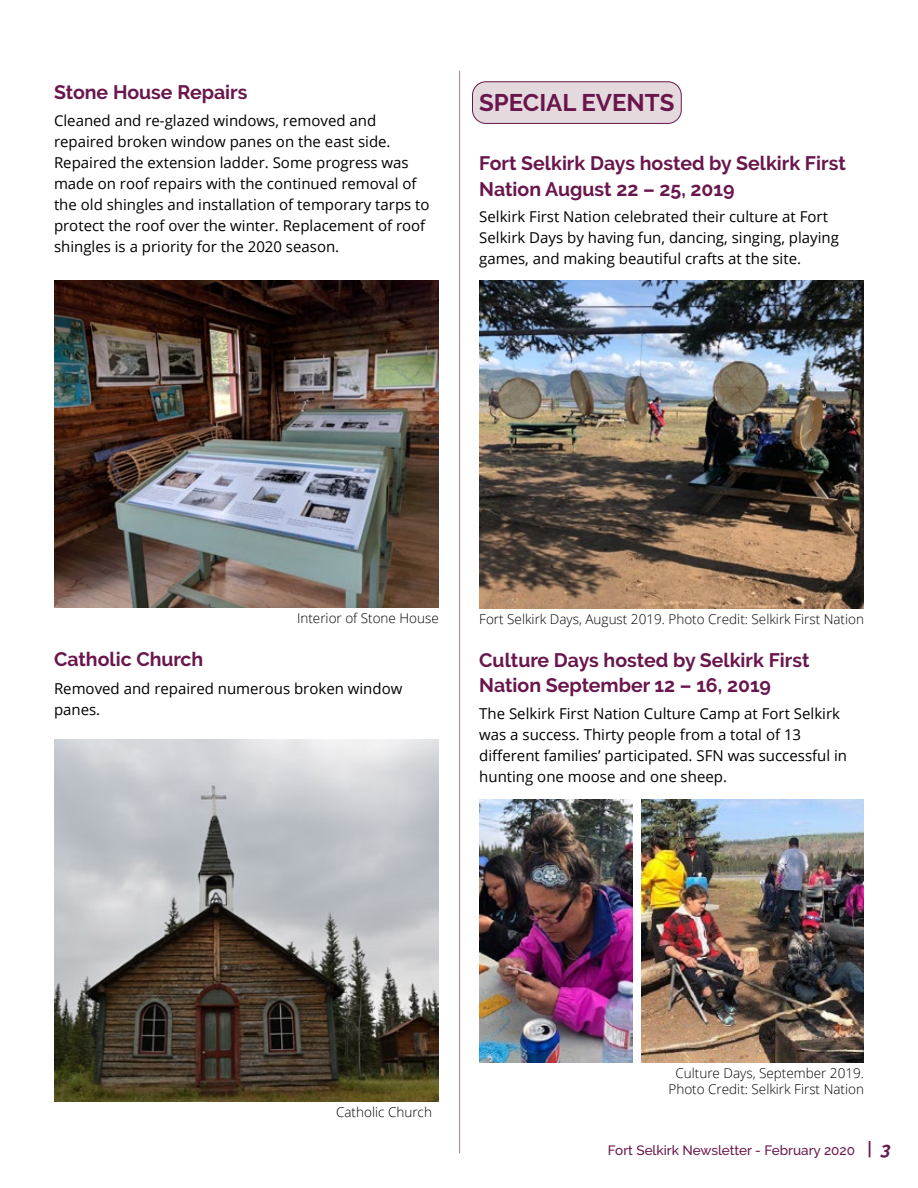
<style>
.page{position:relative;width:918px;height:1188px;background:#fff}
.page>*{position:absolute;margin:0;border:0;box-sizing:border-box;transform-origin:0 0}
.t1{font:700 24px "Raleway";color:#69164c}
.t2{font:700 19.5px/25.5px "Raleway";color:#69164c}
.t3{font:15px/21px "Open Sans";color:#000}
.t4{font:300 13.5px/16.5px "Open Sans";color:#000;text-align:center}
.t5{font:500 13.5px "Raleway";color:#69164c}
.s1{font-weight:600;font-style:italic;font-size:18px}
.s2{font-weight:700;font-style:italic;font-size:18px}
</style>
<div class="page">
<img style="left:54px;top:281px;width:385px;height:326px">
<hr style="left:459px;top:71px;width:1px;height:1082px;background:#69164c">
<div style="left:472px;top:82px;width:209px;height:41px;background:#e4dade;border-radius:14px"></div>
<div style="left:472px;top:81px;width:210px;height:43px;border:1px solid #69164c;border-radius:14px"></div>
<img style="left:480px;top:281px;width:384px;height:328px">
<img style="left:54px;top:739px;width:385px;height:362px">
<img style="left:642px;top:799px;width:222px;height:264px">
<img style="left:480px;top:799px;width:153px;height:264px">
<h2 class="t2" style="left:54px;top:80px;width:195px">Stone House Repairs</h2>
<p class="t3" style="left:54px;top:109px;width:377px">Cleaned and re-glazed windows, removed and repaired broken window panes on the east side.<br>Repaired the extension ladder. Some progress was made on roof repairs with the continued removal of the old shingles and installation of temporary tarps to protect the roof over the winter. Replacement of roof shingles is a priority for the 2020 season.</p>
<h1 class="t1" style="left:479px;top:89px;width:197px">SPECIAL EVENTS</h1>
<h2 class="t2" style="left:479px;top:151px;width:368px">Fort Selkirk Days hosted by Selkirk First<br>Nation August 22 – 25, 2019</h2>
<p class="t3" style="left:479px;top:206px;width:361px">Selkirk First Nation celebrated their culture at Fort<br>Selkirk Days by having fun, dancing, singing, playing games, and making beautiful crafts at the site.</p>
<p class="t4" style="left:297px;top:609px;width:143px">Interior of Stone House</p>
<h2 class="t2" style="left:54px;top:647px;width:151px">Catholic Church</h2>
<p class="t3" style="left:54px;top:678px;width:350px">Removed and repaired numerous broken window panes.</p>
<p class="t4" style="left:479px;top:611px;width:386px">Fort Selkirk Days, August 2019. Photo Credit: Selkirk First Nation</p>
<h2 class="t2" style="left:479px;top:647px;width:332px">Culture Days hosted by Selkirk First<br>Nation September 12 – 16, 2019</h2>
<p class="t3" style="left:479px;top:703px;width:369px">The Selkirk First Nation Culture Camp at Fort Selkirk was a success. Thirty people from a total of 13 different families’ participated. SFN was successful in hunting one moose and one sheep.</p>
<p class="t4" style="left:336px;top:1103px;width:97px">Catholic Church</p>
<p class="t4" style="left:668px;top:1064px;width:197px">Culture Days, September 2019.<br>Photo Credit: Selkirk First Nation</p>
<p class="t5" style="left:608px;top:1143px;width:284px">Fort Selkirk Newsletter - February 2020 <span class="s1">|</span> <span class="s2">3</span></p>
</div>
